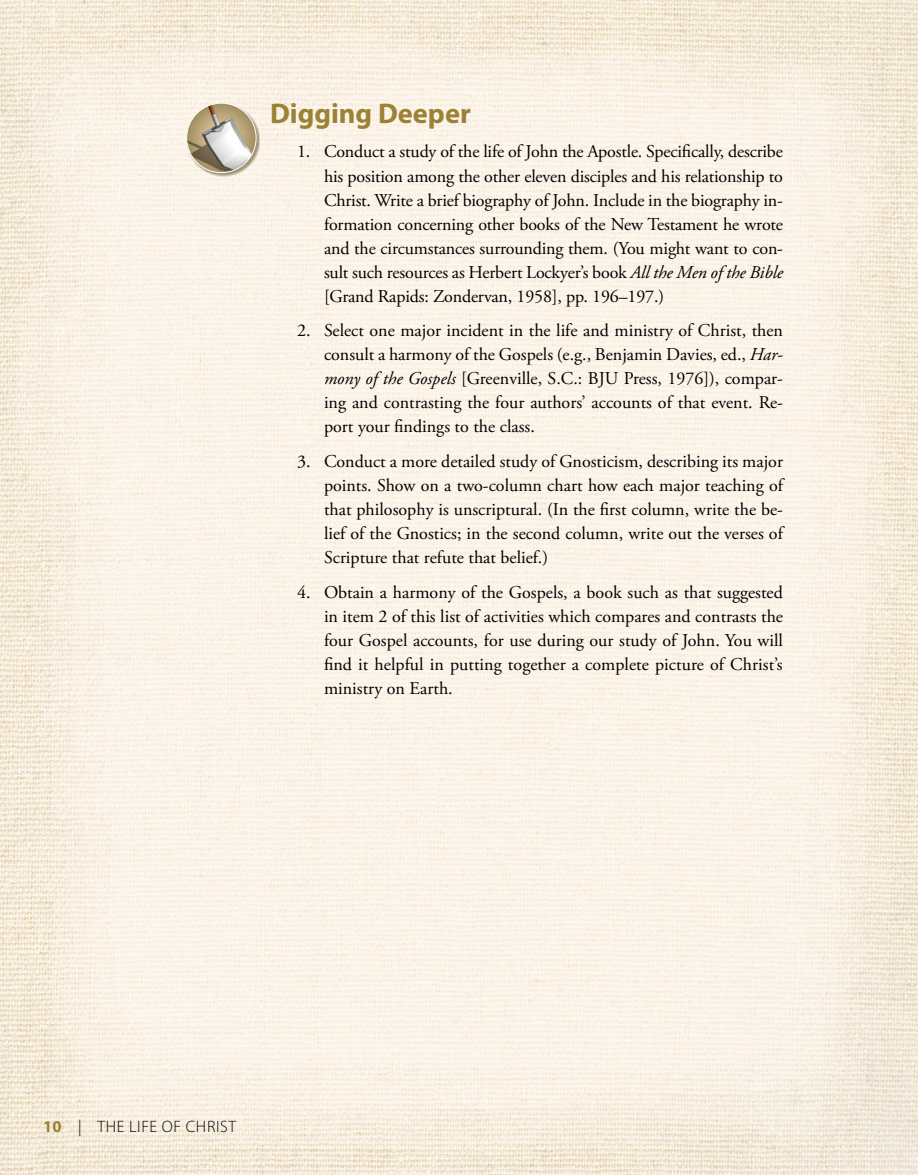
<style>
.page{position:relative;width:918px;height:1175px;background:#fff}
.page>*{position:absolute;margin:0;border:0;box-sizing:border-box;transform-origin:0 0}
.Section_Break{font:700 28.5px "Myriad Pro";color:#9b8235}
.Bullet{font:18px/24px "Adobe Garamond Pro";color:#000;text-align:justify}
.t1{font:300 16.5px "Myriad Pro";letter-spacing:.04em;color:#000}
.s1{font-style:italic}
.s2{font-weight:700;color:#9b8235}
</style>
<div class="page">
<img style="left:0;top:0;width:918px;height:1174px">
<div style="left:186px;top:103px;width:74px;height:74px;background:#45390c;opacity:.5"></div>
<img style="left:187px;top:103px;width:69px;height:70px;border-radius:35px">
<div style="left:186px;top:103px;width:71px;height:70px;border:1px solid #fff;border-radius:50%"></div>
<p class="Section_Break" style="left:270px;top:94px;width:202px">Digging Deeper</p>
<p class="Bullet" style="left:324px;top:140px;width:461px;text-indent:-27px">1. Conduct a study of the life of John the Apostle. Specifically, describe his position among the other eleven disciples and his relationship to Christ. Write a brief biography of John. Include in the biography in&shy;formation concerning other books of the New Testament he wrote and the circumstances surrounding them. (You might want to con&shy;sult such resources as Herbert Lockyer’s book <span class="s1">All the Men of the Bible </span>[Grand Rapids: Zondervan, 1958], pp. 196–197.)</p>
<p class="Bullet" style="left:324px;top:319px;width:461px;text-indent:-27px">2. Select one major incident in the life and ministry of Christ, then consult a harmony of the Gospels (e.g., Benjamin Davies, ed., <span class="s1">Har&shy;mony of the Gospels</span> [Greenville, S.C.: BJU Press, 1976]), compar&shy;ing and contrasting the four authors’ accounts of that event. Re&shy;port your findings to the class.</p>
<p class="Bullet" style="left:324px;top:450px;width:461px;text-indent:-27px">3. Conduct a more detailed study of Gnosticism, describing its major points. Show on a two-column chart how each major teaching of that philosophy is unscriptural. (In the first column, write the be&shy;lief of the Gnostics; in the second column, write out the verses of Scripture that refute that belief.)</p>
<p class="Bullet" style="left:324px;top:581px;width:461px;text-indent:-27px">4. Obtain a harmony of the Gospels, a book such as that suggested in item 2 of this list of activities which compares and contrasts the four Gospel accounts, for use during our study of John. You will find it helpful in putting together a complete picture of Christ’s ministry on Earth.</p>
<p class="t1" style="left:43px;top:1116px;width:194px"><span class="s2">10</span> | THE LIFE OF CHRIST</p>
</div>
